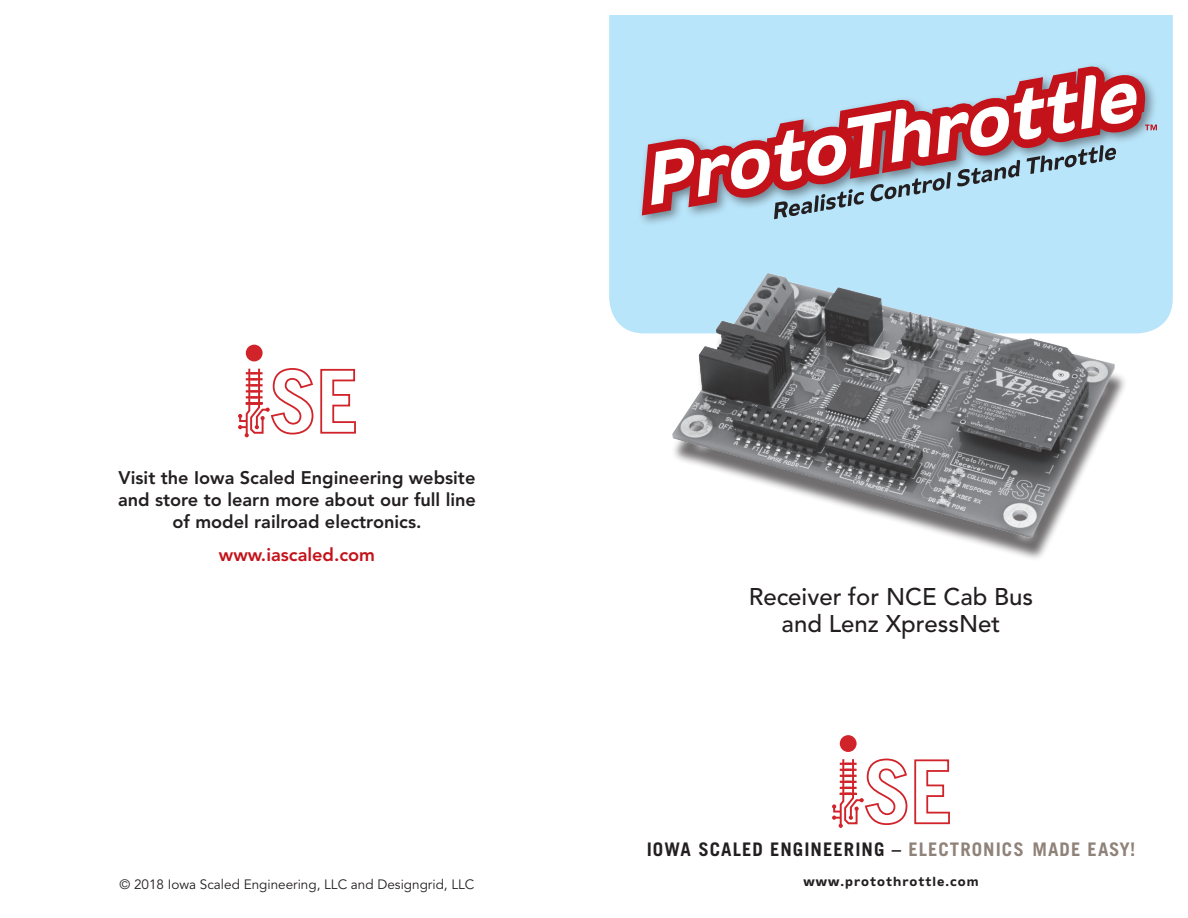
<style>
.page{position:relative;width:1188px;height:918px;background:#fff}
.page>*{position:absolute;margin:0;border:0;box-sizing:border-box;transform-origin:0 0}
.t1{font:500 24px "Avenir";color:#231f20}
.t2{font:700 18.75px "Trade Gothic";letter-spacing:.055em;color:#231f20}
.t3{font:800 18.15px/21.8px "Avenir";color:#231f20;text-align:center}
.t4{font:800 18.15px "Avenir";color:#c4121a}
.t5{font:13.5px "Avenir";color:#231f20}
.t6{font:700 13.2px "Amino";letter-spacing:.075em;color:#231f20}
.s1{color:#8f8279}
</style>
<div class="page">
<div style="left:609px;top:15px;width:564px;height:318px;background:#b9e5fa"></div>
<div style="left:671px;top:282px;width:457px;height:280px;background:#231f20;opacity:.65"></div>
<img style="left:661px;top:263px;width:460px;height:282px">
<div style="left:840px;top:735px;width:17px;height:17px;background:#d1232a;border-radius:50%"></div>
<svg style="left:832px;top:758px;width:118px;height:70px"></svg>
<div style="left:246px;top:345px;width:17px;height:16px;background:#d1232a;border-radius:50%"></div>
<svg style="left:238px;top:368px;width:118px;height:69px"></svg>
<svg style="left:632px;top:61px;width:525px;height:165px"></svg>
<p class="t3" style="left:118px;top:467px;width:359px">Visit the Iowa Scaled Engineering website and store to learn more about our full line of model railroad electronics.</p>
<p class="t4" style="left:219px;top:544px;width:158px">www.iascaled.com</p>
<p class="t5" style="left:120px;top:877px;width:356px">© 2018 Iowa Scaled Engineering, LLC and Designgrid, LLC</p>
<p class="t1" style="left:749px;top:583px;width:286px">Receiver for NCE Cab Bus</p>
<p class="t1" style="left:782px;top:610px;width:220px">and Lenz XpressNet</p>
<p class="t2" style="left:647px;top:838px;width:490px">IOWA SCALED ENGINEERING – <span class="s1">ELECTRONICS MADE EASY!</span></p>
<p class="t6" style="left:803px;top:873px;width:177px">www.protothrottle.com</p>
</div>
